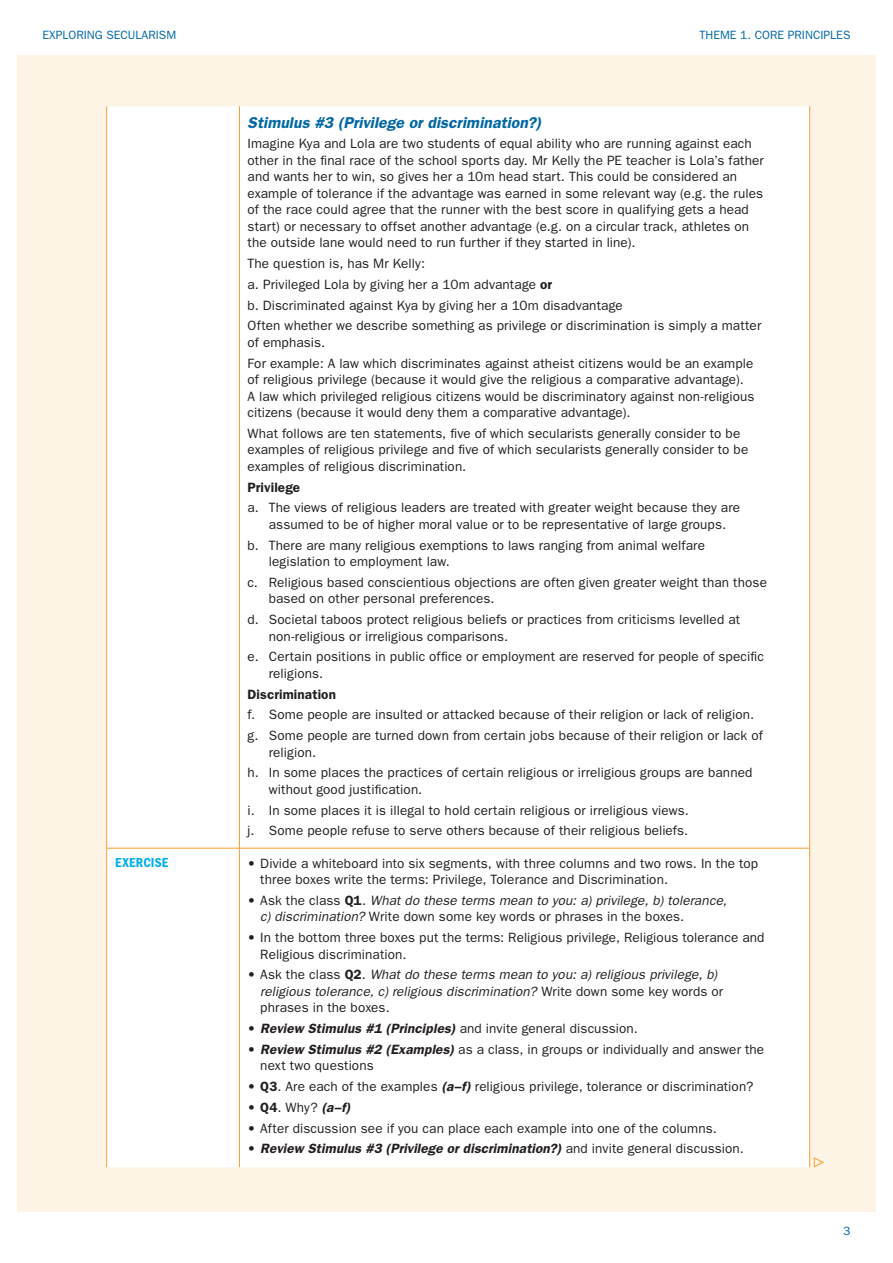
<style>
.page{position:relative;width:893px;height:1263px;background:#fff}
.page>*{position:absolute;margin:0;border:0;box-sizing:border-box;transform-origin:0 0}
.Table_Subheader{font:italic 600 15.75px "Franklin Gothic";letter-spacing:.005em;color:#0067a5}
.Table_Body_Text{font:13.5px/16.5px "Franklin Gothic";letter-spacing:.01em;color:#231f20}
.Table_Body_Text_OL{font:13.5px/16.5px "Franklin Gothic";letter-spacing:.01em;color:#231f20}
.t1{font:italic 13.5px/16.5px "Franklin Gothic";letter-spacing:.005em;color:#231f20}
.t2{font:italic 600 13.5px "Franklin Gothic";letter-spacing:.005em;color:#231f20}
.Table_Body_Text-2{font:600 13.5px "Franklin Gothic";letter-spacing:.005em;color:#231f20}
.Table_Column_1_Heade{font:600 condensed 13.5px "Franklin Gothic";letter-spacing:.015em;color:#00aeef}
.t3{font:12px "Franklin Gothic";color:#0067a5}
.s1{font-weight:600}
.s2{font-style:normal}
.s3{font-weight:600;font-style:normal}
.s4{font-weight:600;font-style:italic}
.s5{font-weight:400;font-style:normal}
</style>
<div class="page">
<div style="left:17px;top:55px;width:859px;height:1157px;background:#fef4e6"></div>
<div style="left:107px;top:106px;width:702px;height:1061px;background:#fff"></div>
<hr style="left:106px;top:848px;width:1px;height:319px;background:#f89d33">
<hr style="left:239px;top:848px;width:1px;height:319px;background:#f89d33">
<hr style="left:809px;top:848px;width:1px;height:319px;background:#f89d33">
<hr style="left:809px;top:106px;width:1px;height:742px;background:#f89d33">
<hr style="left:240px;top:848px;width:570px;height:1px;background:#f89d33">
<hr style="left:106px;top:106px;width:1px;height:742px;background:#f89d33">
<hr style="left:239px;top:106px;width:1px;height:742px;background:#f89d33">
<hr style="left:106px;top:848px;width:134px;height:1px;background:#f89d33">
<svg style="left:813px;top:1157px;width:11px;height:11px"></svg>
<p class="t3" style="left:43px;top:28px;width:135px">EXPLORING SECULARISM</p>
<p class="t3" style="left:699px;top:28px;width:152px">THEME 1. CORE PRINCIPLES</p>
<p class="Table_Subheader" style="left:248px;top:113px;width:295px">Stimulus #3 (Privilege or discrimination?)</p>
<p class="Table_Body_Text" style="left:248px;top:135px;width:518px">Imagine Kya and Lola are two students of equal ability who are running against each other in the final race of the school sports day. Mr Kelly the PE teacher is Lola’s father and wants her to win, so gives her a 10m head start. This could be considered an example of tolerance if the advantage was earned in some relevant way (e.g. the rules of the race could agree that the runner with the best score in qualifying gets a head start) or necessary to offset another advantage (e.g. on a circular track, athletes on the outside lane would need to run further if they started in line).</p>
<p class="Table_Body_Text" style="left:248px;top:255px;width:179px">The question is, has Mr Kelly:</p>
<p class="Table_Body_Text" style="left:248px;top:276px;width:306px">a. Privileged Lola by giving her a 10m advantage <span class="s1">or</span></p>
<p class="Table_Body_Text" style="left:248px;top:296px;width:377px">b. Discriminated against Kya by giving her a 10m disadvantage</p>
<p class="Table_Body_Text" style="left:248px;top:317px;width:515px">Often whether we describe something as privilege or discrimination is simply a matter of emphasis.</p>
<p class="Table_Body_Text" style="left:248px;top:354px;width:509px">For example: A law which discriminates against atheist citizens would be an example of religious privilege (because it would give the religious a comparative advantage).<br>A law which privileged religious citizens would be discriminatory against non-religious citizens (because it would deny them a comparative advantage).</p>
<p class="Table_Body_Text" style="left:248px;top:425px;width:502px">What follows are ten statements, five of which secularists generally consider to be examples of religious privilege and five of which secularists generally consider to be examples of religious discrimination.</p>
<p class="Table_Body_Text-2" style="left:248px;top:479px;width:54px">Privilege</p>
<p class="Table_Body_Text_OL" style="left:248px;top:499px;width:494px;text-align:center">a. The views of religious leaders are treated with greater weight because they are assumed to be of higher moral value or to be representative of large groups.</p>
<p class="Table_Body_Text_OL" style="left:269px;top:536px;width:438px;text-indent:-21px">b. There are many religious exemptions to laws ranging from animal welfare legislation to employment law.</p>
<p class="Table_Body_Text_OL" style="left:269px;top:574px;width:500px;text-indent:-21px">c. Religious based conscientious objections are often given greater weight than those based on other personal preferences.</p>
<p class="Table_Body_Text_OL" style="left:269px;top:611px;width:473px;text-indent:-21px">d. Societal taboos protect religious beliefs or practices from criticisms levelled at non-religious or irreligious comparisons.</p>
<p class="Table_Body_Text_OL" style="left:269px;top:648px;width:497px;text-indent:-21px">e. Certain positions in public office or employment are reserved for people of specific religions.</p>
<p class="Table_Body_Text-2" style="left:248px;top:686px;width:90px">Discrimination</p>
<p class="Table_Body_Text_OL" style="left:248px;top:706px;width:508px">f. Some people are insulted or attacked because of their religion or lack of religion.</p>
<p class="Table_Body_Text_OL" style="left:269px;top:727px;width:495px;text-indent:-21px">g. Some people are turned down from certain jobs because of their religion or lack of religion.</p>
<p class="Table_Body_Text_OL" style="left:269px;top:764px;width:485px;text-indent:-21px">h. In some places the practices of certain religious or irreligious groups are banned without good justification.</p>
<p class="Table_Body_Text_OL" style="left:248px;top:801px;width:443px">i. In some places it is illegal to hold certain religious or irreligious views.</p>
<p class="Table_Body_Text_OL" style="left:248px;top:822px;width:442px">j. Some people refuse to serve others because of their religious beliefs.</p>
<p class="Table_Column_1_Heade" style="left:115px;top:855px;width:55px">EXERCISE</p>
<p class="Table_Body_Text" style="left:260px;top:854px;width:499px;text-indent:-13px">• Divide a whiteboard into six segments, with three columns and two rows. In the top three boxes write the terms: Privilege, Tolerance and Discrimination.</p>
<p class="t1" style="left:260px;top:892px;width:468px;text-indent:-13px"><span class="s2">• Ask the class</span> <span class="s3">Q1</span><span class="s2">.</span> What do these terms mean to you: a) privilege, b) tolerance, c) discrimination? <span class="s2">Write down some key words or phrases in the boxes.</span></p>
<p class="Table_Body_Text" style="left:260px;top:929px;width:506px;text-indent:-13px">• In the bottom three boxes put the terms: Religious privilege, Religious tolerance and<br>Religious discrimination.</p>
<p class="t1" style="left:260px;top:966px;width:464px;text-indent:-13px"><span class="s2">• Ask the class</span> <span class="s3">Q2</span><span class="s2">.</span> What do these terms mean to you: a) religious privilege, b) religious tolerance, c) religious discrimination? <span class="s2">Write down some key words or phrases in the boxes.</span></p>
<p class="Table_Body_Text" style="left:248px;top:1020px;width:392px">• <span class="s4">Review Stimulus #1 (Principles)</span> and invite general discussion.</p>
<p class="Table_Body_Text" style="left:260px;top:1041px;width:505px;text-indent:-13px">• <span class="s4">Review Stimulus #2 (Examples)</span> as a class, in groups or individually and answer the next two questions</p>
<p class="Table_Body_Text" style="left:248px;top:1078px;width:507px">• <span class="s1">Q3</span>. Are each of the examples <span class="s4">(a–f)</span> religious privilege, tolerance or discrimination?</p>
<p class="Table_Body_Text" style="left:248px;top:1099px;width:105px">• <span class="s1">Q4</span>. Why? <span class="s4">(a–f)</span></p>
<p class="Table_Body_Text" style="left:248px;top:1119px;width:471px">• After discussion see if you can place each example into one of the columns.</p>
<p class="t2" style="left:248px;top:1141px;width:498px"><span class="s5">•</span> Review Stimulus #3 (Privilege or discrimination?) <span class="s5">and invite general discussion.</span></p>
<p class="t3" style="left:843px;top:1224px;width:9px">3</p>
</div>
